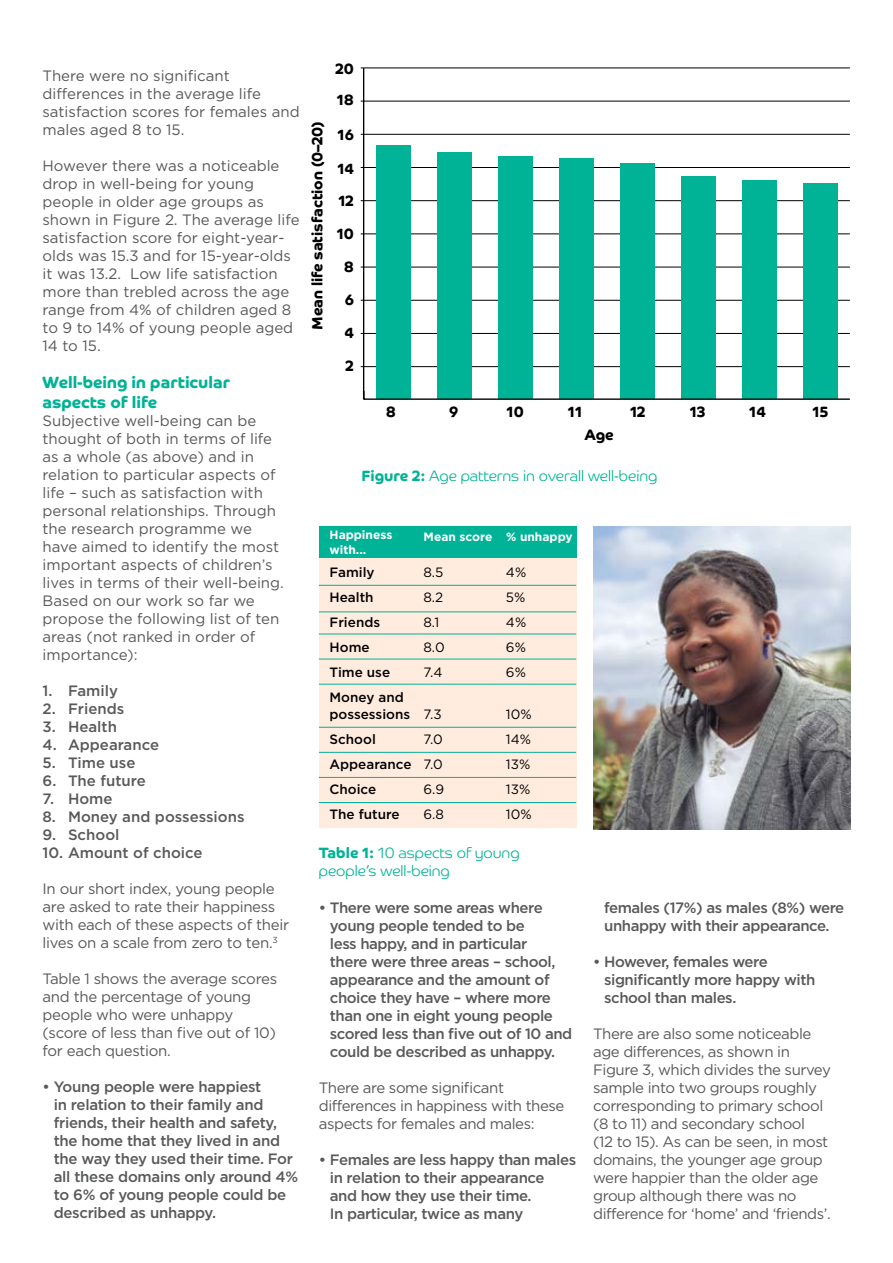
<style>
.page{position:relative;width:893px;height:1263px;background:#fff}
.page>*{position:absolute;margin:0;border:0;box-sizing:border-box;transform-origin:0 0}
.t1{font:16.5px/19.8px "Co Headline Bd";color:#00b396}
.t2{font:15px/18px "Gotham";color:#58595b}
.t3{font:500 15px/18px "Gotham";letter-spacing:-.03em;color:#58595b}
.t4{font:15px/18px "Gotham";letter-spacing:-.02em;color:#58595b}
.t5{font:15px/18px "Co Headline Lt";color:#00b396}
.t6{font:500 15px "Gotham";color:#58595b}
.t7{font:15px/32.7px "Co Headline Bd";color:#000}
.t8{font:500 13.5px/25px "Gotham";color:#000}
.t9{font:13.5px/25px "Gotham";color:#000}
.t10{font:700 12px/14.4px "Gotham";color:#fff}
.s1{font-family:"Co Headline Bd"}
</style>
<div class="page">
<div style="left:319px;top:550px;width:257px;height:278px;background:#ffecdf"></div>
<hr style="left:319px;top:585px;width:257px;height:1px;background:#00b396">
<hr style="left:319px;top:612px;width:257px;height:1px;background:#00b396">
<hr style="left:319px;top:634px;width:257px;height:1px;background:#00b396">
<hr style="left:319px;top:659px;width:257px;height:1px;background:#00b396">
<hr style="left:319px;top:684px;width:257px;height:1px;background:#00b396">
<hr style="left:319px;top:727px;width:257px;height:1px;background:#00b396">
<hr style="left:319px;top:752px;width:257px;height:1px;background:#00b396">
<hr style="left:319px;top:777px;width:257px;height:1px;background:#00b396">
<hr style="left:319px;top:802px;width:257px;height:1px;background:#00b396">
<div style="left:319px;top:527px;width:257px;height:31px;background:#00b396"></div>
<img style="left:593px;top:527px;width:257px;height:303px">
<hr style="left:361px;top:68px;width:489px;height:1px;background:#000">
<hr style="left:361px;top:101px;width:489px;height:1px;background:#000">
<hr style="left:361px;top:134px;width:489px;height:1px;background:#000">
<hr style="left:361px;top:167px;width:489px;height:1px;background:#000">
<hr style="left:361px;top:200px;width:489px;height:1px;background:#000">
<hr style="left:361px;top:234px;width:489px;height:1px;background:#000">
<hr style="left:361px;top:267px;width:489px;height:1px;background:#000">
<hr style="left:361px;top:300px;width:489px;height:1px;background:#000">
<hr style="left:361px;top:333px;width:489px;height:1px;background:#000">
<hr style="left:361px;top:366px;width:489px;height:1px;background:#000">
<div style="left:377px;top:145px;width:34px;height:254px;background:#00b396"></div>
<div style="left:437px;top:152px;width:35px;height:247px;background:#00b396"></div>
<div style="left:498px;top:156px;width:35px;height:243px;background:#00b396"></div>
<div style="left:559px;top:158px;width:35px;height:241px;background:#00b396"></div>
<div style="left:620px;top:163px;width:35px;height:236px;background:#00b396"></div>
<div style="left:681px;top:176px;width:34px;height:223px;background:#00b396"></div>
<div style="left:742px;top:180px;width:34px;height:219px;background:#00b396"></div>
<div style="left:803px;top:183px;width:34px;height:215px;background:#00b396"></div>
<hr style="left:364px;top:398px;width:486px;height:2px;background:#000">
<hr style="left:363px;top:68px;width:1px;height:331px;background:#000">
<p class="t2" style="left:43px;top:66px;width:259px">There were no significant differences in the average life satisfaction scores for females and males aged 8 to 15.</p>
<p class="t2" style="left:43px;top:156px;width:259px">However there was a noticeable drop in well-being for young people in older age groups as shown in Figure 2. The average life satisfaction score for eight-year&shy;olds was 15.3 and for 15-year-olds it was 13.2. Low life satisfaction more than trebled across the age range from 4% of children aged 8 to 9 to 14% of young people aged<br>14 to 15.</p>
<p class="t1" style="left:43px;top:373px;width:189px">Well-being in particular aspects of life</p>
<p class="t2" style="left:43px;top:412px;width:243px">Subjective well-being can be thought of both in terms of life as a whole (as above) and in relation to particular aspects of life – such as satisfaction with personal relationships. Through the research programme we have aimed to identify the most important aspects of children’s lives in terms of their well-being.<br>Based on our work so far we propose the following list of ten areas (not ranked in order of importance):</p>
<p class="t3" style="left:43px;top:681px;width:77px">1. Family</p>
<p class="t6" style="left:43px;top:700px;width:83px">2. Friends</p>
<p class="t3" style="left:43px;top:717px;width:76px">3. Health</p>
<p class="t6" style="left:43px;top:736px;width:118px">4. Appearance</p>
<p class="t3" style="left:43px;top:753px;width:94px">5. Time use</p>
<p class="t6" style="left:43px;top:772px;width:105px">6. The future</p>
<p class="t3" style="left:43px;top:789px;width:72px">7. Home</p>
<p class="t6" style="left:43px;top:808px;width:204px">8. Money and possessions</p>
<p class="t3" style="left:43px;top:825px;width:78px">9. School</p>
<p class="t6" style="left:43px;top:844px;width:162px">10. Amount of choice</p>
<p class="t4" style="left:43px;top:880px;width:248px">In our short index, young people are asked to rate their happiness with each of these aspects of their lives on a scale from zero to ten.<sup>3</sup></p>
<p class="t4" style="left:43px;top:970px;width:236px">Table 1 shows the average scores and the percentage of young people who were unhappy (score of less than five out of 10) for each question.</p>
<p class="t3" style="left:54px;top:1077px;width:246px;text-indent:-11px">• Young people were happiest<br>in relation to their family and friends, their health and safety, the home that they lived in and the way they used their time. For all these domains only around 4% to 6% of young people could be described as unhappy.</p>
<p class="t7" style="left:301px;top:330px;width:210px;rotate:-90deg">Mean life satisfaction (0–20)</p>
<p class="t7" style="left:335px;top:53px;width:20px;line-height:31px">20<br>18</p>
<p class="t7" style="left:338px;top:118px;width:18px">16</p>
<p class="t7" style="left:337px;top:152px;width:18px;line-height:32px">14<br>12</p>
<p class="t7" style="left:337px;top:217px;width:19px">10</p>
<p class="t7" style="left:344px;top:251px;width:12px">8</p>
<p class="t7" style="left:345px;top:284px;width:11px;text-align:justify">6<br>4<br>2</p>
<p class="t7" style="left:386px;top:396px;width:12px">8</p>
<p class="t7" style="left:449px;top:396px;width:11px">9</p>
<p class="t7" style="left:507px;top:396px;width:19px">10</p>
<p class="t7" style="left:568px;top:396px;width:16px">11</p>
<p class="t7" style="left:630px;top:396px;width:17px">12</p>
<p class="t7" style="left:690px;top:396px;width:18px">13</p>
<p class="t7" style="left:749px;top:396px;width:18px">14</p>
<p class="t7" style="left:813px;top:396px;width:17px">15</p>
<p class="t7" style="left:584px;top:419px;width:31px">Age</p>
<p class="t5" style="left:362px;top:466px;width:297px"><span class="s1">Figure 2:</span> Age patterns in overall well-being</p>
<p class="t10" style="left:330px;top:528px;width:64px">Happiness with...</p>
<p class="t8" style="left:330px;top:559px;width:76px">Family<br>Health<br>Friends<br>Home<br>Time use<br>Money and</p>
<p class="t8" style="left:330px;top:701px;width:84px">possessions<br>School<br>Appearance<br>Choice<br>The future</p>
<p class="t10" style="left:424px;top:529px;width:70px">Mean score</p>
<p class="t9" style="left:423px;top:560px;width:23px">8.5<br>8.2<br>8.1<br>8.0<br>7.4</p>
<p class="t9" style="left:423px;top:701px;width:22px">7.3<br>7.0<br>7.0<br>6.9<br>6.8</p>
<p class="t10" style="left:506px;top:529px;width:68px">% unhappy</p>
<p class="t9" style="left:506px;top:560px;width:22px;text-align:justify">4% 5% 4% 6% 6%</p>
<p class="t9" style="left:506px;top:701px;width:27px;text-align:justify">10% 14% 13% 13% 10%</p>
<p class="t5" style="left:319px;top:844px;width:202px"><span class="s1">Table 1:</span> 10 aspects of young people’s well-being</p>
<p class="t3" style="left:330px;top:898px;width:244px;text-indent:-11px">• There were some areas where young people tended to be<br>less happy, and in particular<br>there were three areas – school, appearance and the amount of choice they have – where more than one in eight young people scored less than five out of 10 and could be described as unhappy.</p>
<p class="t4" style="left:319px;top:1078px;width:247px">There are some significant differences in happiness with these aspects for females and males:</p>
<p class="t3" style="left:330px;top:1150px;width:248px;text-indent:-11px">• Females are less happy than males in relation to their appearance<br>and how they use their time.<br>In particular, twice as many</p>
<p class="t3" style="left:604px;top:898px;width:242px">females (17%) as males (8%) were unhappy with their appearance.</p>
<p class="t3" style="left:604px;top:952px;width:213px;text-indent:-11px">• However, females were significantly more happy with school than males.</p>
<p class="t4" style="left:593px;top:1024px;width:239px">There are also some noticeable age differences, as shown in<br>Figure 3, which divides the survey sample into two groups roughly corresponding to primary school (8 to 11) and secondary school<br>(12 to 15). As can be seen, in most domains, the younger age group were happier than the older age group although there was no difference for ‘home’ and ‘friends’.</p>
</div>
